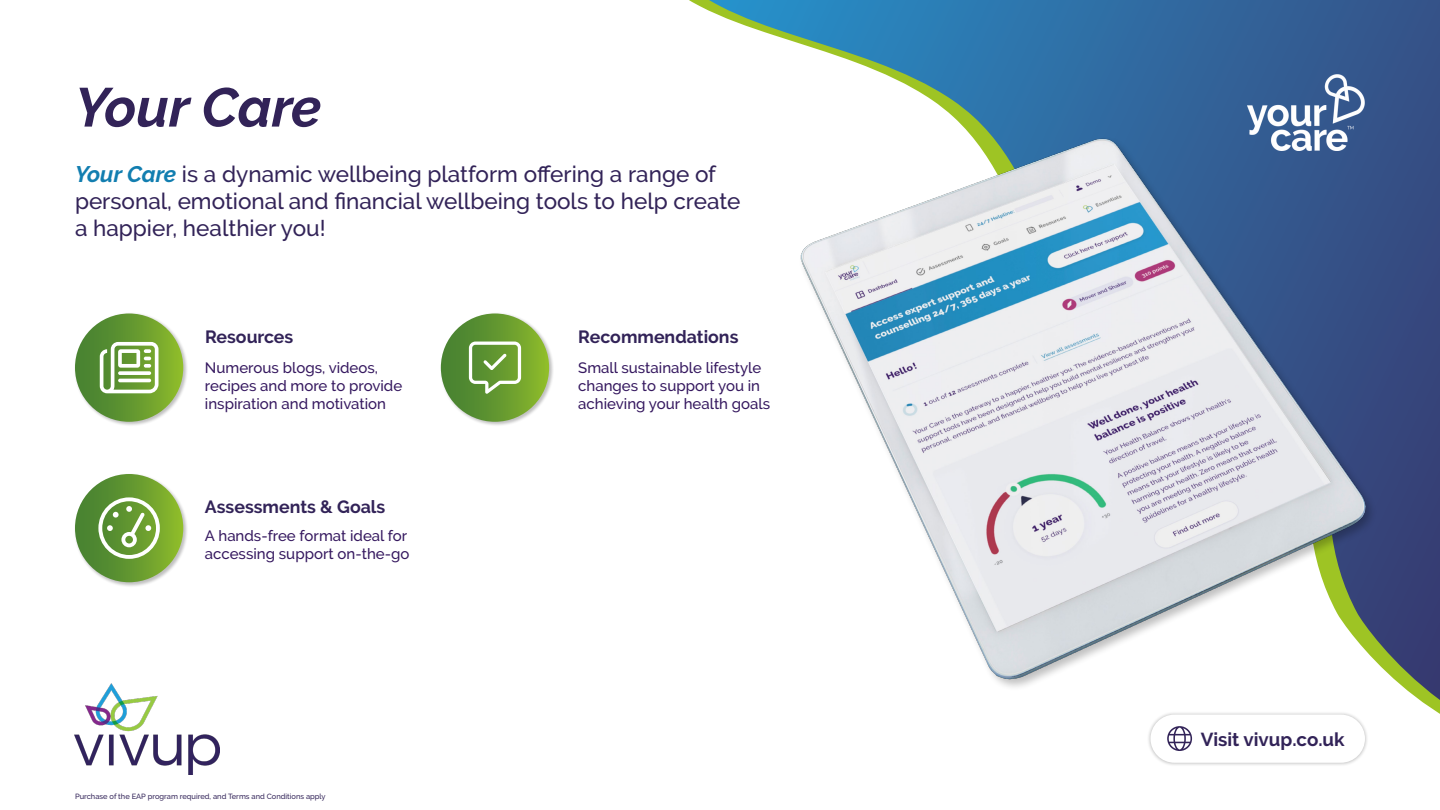
<style>
.page{position:relative;width:1440px;height:810px;background:#fff}
.page>*{position:absolute;margin:0;border:0;box-sizing:border-box;transform-origin:0 0}
.t1{font:italic 700 54.75px "Raleway";color:#322358}
.t2{font:500 22.5px/27px "Raleway";color:#322358}
.t3{font:700 18.75px "Raleway";color:#322358}
.t4{font:700 17.7px "Raleway";color:#322358}
.t5{font:500 15px/18px "Raleway";color:#35185f}
.t6{font:500 7.5px "Raleway";color:#322358}
.s1{font-weight:700;font-style:italic;color:#127eb0}
</style>
<div class="page">
<svg style="left:709px;top:0;width:731px;height:700px"></svg>
<img style="left:1247px;top:75px;width:118px;height:49px">
<img style="left:772px;top:124px;width:606px;height:576px">
<div style="left:74px;top:312px;width:114px;height:115px;background:#000;opacity:.25"></div>
<div style="left:75px;top:314px;width:108px;height:108px;background:linear-gradient(to right,#427c35,#89b72b);border-radius:54px"></div>
<div style="left:74px;top:473px;width:114px;height:114px;background:#000;opacity:.25"></div>
<div style="left:75px;top:474px;width:108px;height:108px;background:linear-gradient(to right,#417c35,#89b72b);border-radius:54px"></div>
<div style="left:440px;top:312px;width:114px;height:115px;background:#000;opacity:.25"></div>
<div style="left:441px;top:314px;width:108px;height:108px;background:linear-gradient(to right,#407c33,#8ab72d);border-radius:54px"></div>
<svg style="left:100px;top:342px;width:59px;height:51px"></svg>
<svg style="left:98px;top:497px;width:62px;height:62px"></svg>
<svg style="left:469px;top:342px;width:52px;height:52px"></svg>
<img style="left:75px;top:683px;width:145px;height:92px">
<div style="left:1147px;top:711px;width:221px;height:55px;background:#000;opacity:.25"></div>
<div style="left:1150px;top:715px;width:215px;height:48px;background:#fff;border-radius:24px"></div>
<svg style="left:1167px;top:726px;width:25px;height:25px"></svg>
<h1 class="t1" style="left:75px;top:76px;width:248px">Your Care</h1>
<h2 class="t2" style="left:75px;top:161px;width:667px"><span class="s1">Your Care</span> is a dynamic wellbeing platform offering a range of personal, emotional and financial wellbeing tools to help create a happier, healthier you!</h2>
<p class="t4" style="left:205px;top:327px;width:90px">Resources</p>
<p class="t4" style="left:578px;top:327px;width:162px">Recommendations</p>
<p class="t5" style="left:205px;top:358px;width:199px">Numerous blogs, videos, recipes and more to provide inspiration and motivation</p>
<p class="t5" style="left:578px;top:358px;width:194px">Small sustainable lifestyle changes to support you in achieving your health goals</p>
<p class="t4" style="left:205px;top:496px;width:182px">Assessments &amp; Goals</p>
<p class="t5" style="left:205px;top:527px;width:206px">A hands-free format ideal for accessing support on-the-go</p>
<p class="t6" style="left:75px;top:792px;width:252px">Purchase of the EAP program required, and Terms and Conditions apply</p>
<p class="t3" style="left:1201px;top:728px;width:145px">Visit vivup.co.uk</p>
</div>
